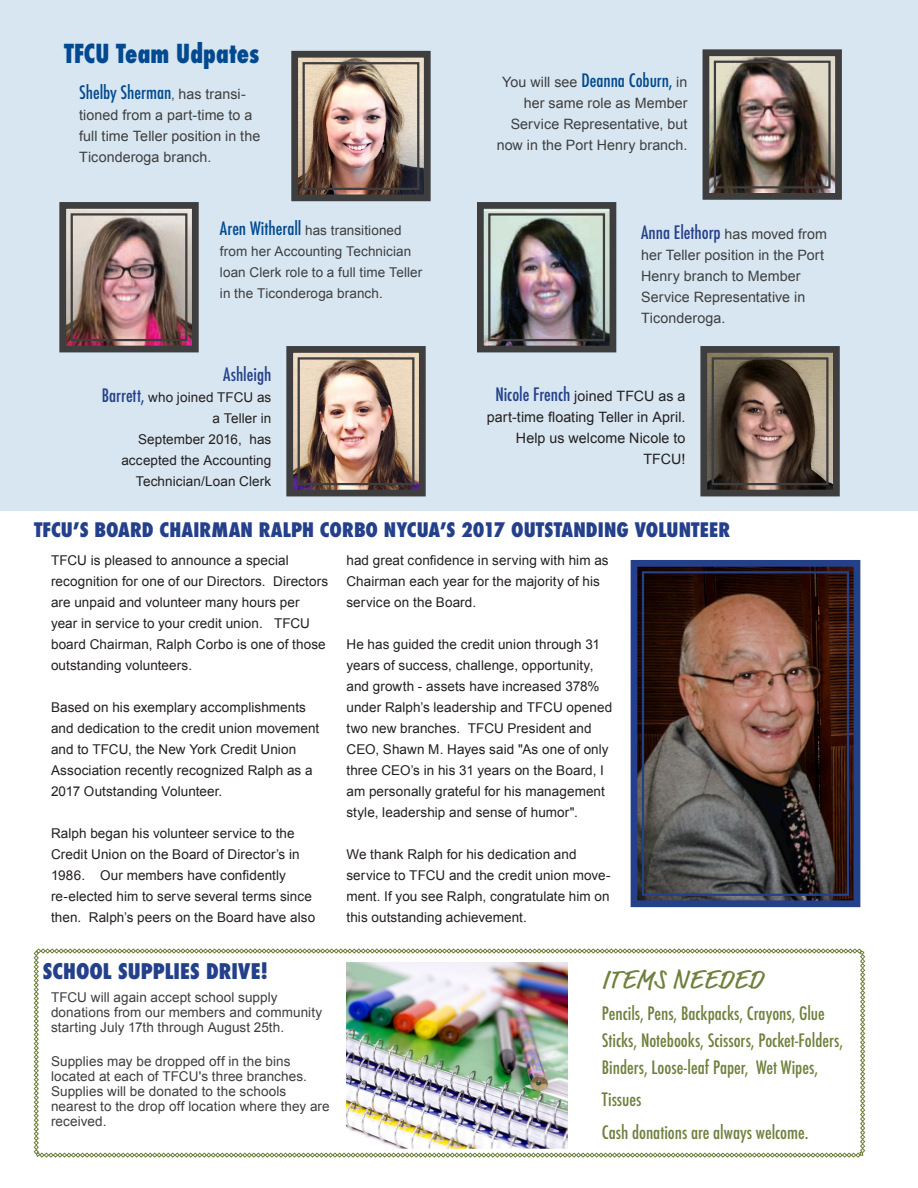
<style>
.page{position:relative;width:918px;height:1188px;background:#fff}
.page>*{position:absolute;margin:0;border:0;box-sizing:border-box;transform-origin:0 0}
.Body_Text_8_12{font:27px "Market OT";letter-spacing:.02em;color:#6f803d}
.Title-1{font:800 condensed 25.5px "Futura";letter-spacing:.005em;color:#014990;scale:.89 1}
.Title-1-2{font:800 condensed 21px "Futura";letter-spacing:.005em;color:#24408b}
.SB2{font:800 condensed 19.5px "Futura";letter-spacing:.005em;color:#24408b}
.Body_Text_8_12-2{font:500 condensed 18px/27px "Futura";color:#6f803d}
.Fotolia{font:500 condensed 18px "Futura";color:#014990}
.Fotolia-2{font:500 condensed 18px "Futura";color:#24408b}
.Fotolia-3{font:14.25px/21px "Arial";letter-spacing:.005em;color:#3e3e3f}
.Fotolia-4{font:14.25px/21px "Arial";letter-spacing:.005em;color:#231f20;text-align:right}
.Fotolia-5{font:13.5px/21px "Arial";letter-spacing:.005em;color:#231f20}
.Body_Text_8_12-3{font:13.5px/15px "Arial";letter-spacing:.005em;color:#3e3e3f}
.Fotolia-6{font:13.5px/21px "Arial";letter-spacing:.01em;color:#3e3e3f}
.s1{font-family:"Arial";font-weight:400;font-stretch:normal;font-size:13.5px;color:#3e3e3f}
.s2{font-family:"Arial";font-weight:400;font-stretch:normal;font-size:14.25px;color:#3e3e3f}
.s3{font-family:"Futura";font-weight:500;font-stretch:condensed;font-size:18px;color:#014990}
.s4{font-family:"Futura";font-weight:500;font-stretch:condensed;font-size:18px;color:#24408b}
</style>
<div class="page">
<img style="left:34px;top:948px;width:831px;height:210px">
<div style="left:0;top:0;width:917px;height:510px;background:#d7e6f0"></div>
<img style="left:291px;top:50px;width:140px;height:152px">
<div style="left:303px;top:62px;width:116px;height:128px;border:2px solid #3e3e3f"></div>
<img style="left:702px;top:49px;width:140px;height:151px">
<div style="left:714px;top:61px;width:117px;height:128px;border:2px solid #3e3e3f"></div>
<img style="left:59px;top:202px;width:140px;height:151px">
<div style="left:71px;top:213px;width:116px;height:128px;border:2px solid #3e3e3f"></div>
<img style="left:477px;top:202px;width:140px;height:151px">
<div style="left:488px;top:213px;width:117px;height:128px;border:2px solid #3e3e3f"></div>
<svg style="left:700px;top:346px;width:140px;height:151px;background:#66574c"></svg>
<div style="left:712px;top:357px;width:117px;height:128px;border:2px solid #3e3e3f"></div>
<img style="left:286px;top:346px;width:140px;height:151px">
<div style="left:298px;top:357px;width:116px;height:128px;border:2px solid #3e3e3f"></div>
<svg style="left:630px;top:560px;width:231px;height:348px;background:#574444"></svg>
<div style="left:642px;top:571px;width:207px;height:325px;border:2px solid #24408b"></div>
<p class="Title-1" style="left:64px;top:36px;width:221px">TFCU Team Udpates</p>
<p class="Fotolia" style="left:79px;top:81px;width:168px">Shelby Sherman<span class="s1">,</span> <span class="s2">has transi-</span></p>
<p class="Fotolia-3" style="left:79px;top:105px;width:183px">tioned from a part-time to a full time Teller position in the<br>Ticonderoga branch.</p>
<p class="Fotolia" style="left:502px;top:69px;width:187px"><span class="s2">You will see</span> Deanna Coburn, <span class="s2">in</span></p>
<p class="Fotolia-3" style="left:524px;top:93px;width:165px">her same role as Member</p>
<p class="Fotolia-3" style="left:497px;top:114px;width:192px;text-align:right">Service Representative, but now in the Port Henry branch.</p>
<p class="Fotolia-6" style="left:220px;top:220px;width:204px"><span class="s3">Aren Witherall</span> has transitioned from her Accounting Technician loan Clerk role to a full time Teller in the Ticonderoga branch.</p>
<p class="Fotolia-2" style="left:641px;top:220px;width:187px">Anna Elethorp <span class="s2">has moved from</span></p>
<p class="Fotolia-3" style="left:641px;top:244px;width:185px">her Teller position in the Port<br>Henry branch to Member</p>
<p class="Fotolia-3" style="left:641px;top:286px;width:166px">Service Representative in<br>Ticonderoga.</p>
<p class="Fotolia-2" style="left:223px;top:363px;width:50px">Ashleigh</p>
<p class="Fotolia-5" style="left:102px;top:387px;width:171px;text-align:right"><span class="s4">Barrett,</span> who joined TFCU as a Teller in</p>
<p class="Fotolia-5" style="left:121px;top:429px;width:151px;text-align:right">September 2016, has accepted the Accounting<br>Technician/Loan Clerk</p>
<p class="Fotolia-4" style="left:487px;top:385px;width:200px"><span class="s4">Nicole French</span> joined TFCU as a part-time floating Teller in April.<br>Help us welcome Nicole to<br>TFCU!</p>
<p class="SB2" style="left:34px;top:516px;width:698px">TFCU’S BOARD CHAIRMAN RALPH CORBO NYCUA’S 2017 OUTSTANDING VOLUNTEER</p>
<p class="Fotolia-5" style="left:51px;top:550px;width:279px">TFCU is pleased to announce a special recognition for one of our Directors. Directors are unpaid and volunteer many hours per year in service to your credit union. TFCU board Chairman, Ralph Corbo is one of those outstanding volunteers.</p>
<p class="Fotolia-5" style="left:51px;top:697px;width:270px">Based on his exemplary accomplishments and dedication to the credit union movement and to TFCU, the New York Credit Union Association recently recognized Ralph as a 2017 Outstanding Volunteer.</p>
<p class="Fotolia-5" style="left:51px;top:823px;width:266px">Ralph began his volunteer service to the Credit Union on the Board of Director’s in 1986. Our members have confidently re-elected him to serve several terms since then. Ralph’s peers on the Board have also</p>
<p class="Title-1-2" style="left:43px;top:957px;width:227px">SCHOOL SUPPLIES DRIVE!</p>
<p class="Body_Text_8_12-3" style="left:51px;top:990px;width:273px">TFCU will again accept school supply donations from our members and community starting July 17th through August 25th.</p>
<p class="Body_Text_8_12-3" style="left:51px;top:1054px;width:280px">Supplies may be dropped off in the bins located at each of TFCU's three branches.<br>Supplies will be donated to the schools nearest to the drop off location where they are received.</p>
<p class="Fotolia-5" style="left:346px;top:550px;width:264px">had great confidence in serving with him as<br>Chairman each year for the majority of his service on the Board.</p>
<p class="Fotolia-5" style="left:346px;top:634px;width:267px">He has guided the credit union through 31 years of success, challenge, opportunity, and growth - assets have increased 378% under Ralph’s leadership and TFCU opened two new branches. TFCU President and CEO, Shawn M. Hayes said "As one of only three CEO’s in his 31 years on the Board, I am personally grateful for his management style, leadership and sense of humor".</p>
<p class="Fotolia-5" style="left:346px;top:844px;width:232px">We thank Ralph for his dedication and</p>
<p class="Fotolia-5" style="left:346px;top:865px;width:266px;text-align:justify">service to TFCU and the credit union move&shy;ment. If you see Ralph, congratulate him on this outstanding achievement.</p>
<p class="Body_Text_8_12" style="left:602px;top:963px;width:163px">ITEMS NEEDED</p>
<p class="Body_Text_8_12-2" style="left:602px;top:1000px;width:243px">Pencils, Pens, Backpacks, Crayons, Glue<br>Sticks, Notebooks, Scissors, Pocket-Folders,<br>Binders, Loose-leaf Paper, Wet Wipes,</p>
<p class="Body_Text_8_12-2" style="left:602px;top:1085px;width:41px">Tissues</p>
<p class="Body_Text_8_12-2" style="left:602px;top:1119px;width:208px">Cash donations are always welcome.</p>
</div>
